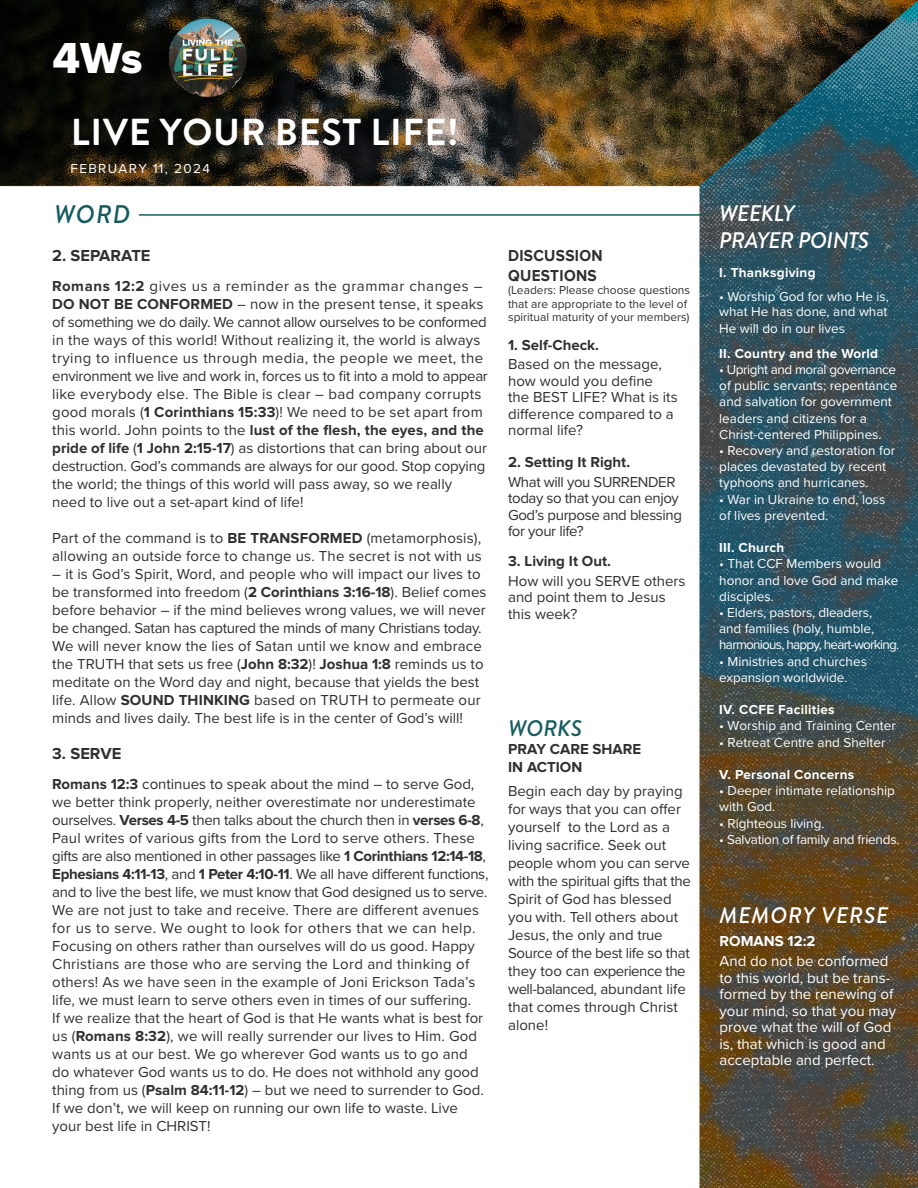
<style>
.page{position:relative;width:918px;height:1188px;background:#fff}
.page>*{position:absolute;margin:0;border:0;box-sizing:border-box;transform-origin:0 0}
.t1{font:45px "Proxima Nova Extrabld";color:#fff}
.t2{font:700 37.5px "Brandon Grotesque";letter-spacing:.02em;color:#fff}
.t3{font:italic 500 25.5px "Brandon Grotesque";color:#145c5e}
.t4{font:italic 500 22.5px/27px "Brandon Grotesque";letter-spacing:-.02em;color:#fff}
.t5{font:italic 500 22.5px "Brandon Grotesque";letter-spacing:.04em;color:#fff}
.t6{font:italic 500 22.5px "Brandon Grotesque";color:#145c5e}
.t7{font:700 16.5px "Proxima Nova";letter-spacing:.02em;color:#303030;scale:.93 1}
.t8{font:700 16.5px "Proxima Nova";color:#303030}
.t9{font:700 16.5px "Proxima Nova";letter-spacing:.02em;color:#303030}
.t10{font:15px/18px "Proxima Nova";color:#303030}
.t11{font:15px "Proxima Nova";letter-spacing:-.02em;color:#303030}
.t12{font:15px/16.5px "Proxima Nova";letter-spacing:-.025em;color:#303030}
.t13{font:15px/16.5px "Proxima Nova";color:#fff}
.t14{font:700 15px "Proxima Nova";color:#303030}
.t15{font:15px "Proxima Nova";letter-spacing:.04em;color:#303030}
.t16{font:700 15px "Proxima Nova";color:#fff}
.t17{font:13.5px/16.2px "Proxima Nova";color:#fff}
.t18{font:700 13.5px "Proxima Nova";letter-spacing:.02em;color:#fff}
.t19{font:13.5px "Proxima Nova";letter-spacing:.1em;color:#fff}
.t20{font:12px/13.5px "Proxima Nova";color:#303030}
.s1{font-weight:700}
</style>
<div class="page">
<img style="left:0;top:0;width:918px;height:1188px">
<hr style="left:139px;top:214px;width:561px;height:2px;background:#155c5f">
<h1 class="t1" style="left:52px;top:32px;width:92px">4Ws</h1>
<p class="t2" style="left:71px;top:106px;width:390px">LIVE YOUR BEST LIFE!</p>
<p class="t19" style="left:71px;top:159px;width:141px">FEBRUARY 11, 2024</p>
<h3 class="t3" style="left:54px;top:196px;width:78px">WORD</h3>
<h3 class="t4" style="left:719px;top:200px;width:152px">WEEKLY<br>PRAYER POINTS</h3>
<p class="t7" style="left:508px;top:248px;width:103px">DISCUSSION</p>
<p class="t7" style="left:508px;top:268px;width:97px">QUESTIONS</p>
<p class="t20" style="left:508px;top:283px;width:184px">(Leaders: Please choose questions that are appropriate to the level of spiritual maturity of your members)</p>
<p class="t14" style="left:508px;top:338px;width:93px">1. Self-Check.</p>
<p class="t10" style="left:508px;top:355px;width:171px;line-height:16.5px">Based on the message, how would you define the BEST LIFE? What is its difference compared to a normal life?</p>
<p class="t14" style="left:508px;top:455px;width:124px">2. Setting It Right.</p>
<p class="t12" style="left:508px;top:473px;width:175px">What will you SURRENDER today so that you can enjoy<br>God’s purpose and blessing for your life?</p>
<p class="t14" style="left:508px;top:554px;width:104px">3. Living It Out.</p>
<p class="t10" style="left:508px;top:572px;width:179px;line-height:16.5px">How will you SERVE others and point them to Jesus this week?</p>
<p class="t8" style="left:52px;top:248px;width:100px">2. SEPARATE</p>
<p class="t15" style="left:52px;top:275px;width:432px"><span class="s1">Romans 12:2</span> gives us a reminder as the grammar changes –</p>
<p class="t12" style="left:52px;top:294px;width:436px;line-height:18px"><span class="s1">DO NOT BE CONFORMED</span> – now in the present tense, it speaks of something we do daily. We cannot allow ourselves to be conformed</p>
<p class="t10" style="left:52px;top:330px;width:432px">in the ways of this world! Without realizing it, the world is always trying to influence us through media, the people we meet, the</p>
<p class="t11" style="left:52px;top:365px;width:437px">environment we live and work in, forces us to fit into a mold to appear</p>
<p class="t10" style="left:52px;top:384px;width:436px">like everybody else. The Bible is clear – bad company corrupts good morals (<span class="s1">1 Corinthians 15:33</span>)! We need to be set apart from this world. John points to the <span class="s1">lust of the flesh, the eyes, and the pride of life</span> (<span class="s1">1 John 2:15-17</span>) as distortions that can bring about our</p>
<p class="t10" style="left:52px;top:456px;width:435px">destruction. God’s commands are always for our good. Stop copying</p>
<p class="t10" style="left:52px;top:474px;width:401px">the world; the things of this world will pass away, so we really need to live out a set-apart kind of life!</p>
<p class="t10" style="left:52px;top:528px;width:431px">Part of the command is to <span class="s1">BE TRANSFORMED</span> (metamorphosis), allowing an outside force to change us. The secret is not with us</p>
<p class="t10" style="left:52px;top:564px;width:436px">– it is God’s Spirit, Word, and people who will impact our lives to be transformed into freedom (<span class="s1">2 Corinthians 3:16-18</span>). Belief comes before behavior – if the mind believes wrong values, we will never be changed. Satan has captured the minds of many Christians today.</p>
<p class="t10" style="left:52px;top:636px;width:433px">We will never know the lies of Satan until we know and embrace the TRUTH that sets us free (<span class="s1">John 8:32</span>)! <span class="s1">Joshua 1:8</span> reminds us to meditate on the Word day and night, because that yields the best life. Allow <span class="s1">SOUND THINKING</span> based on TRUTH to permeate our minds and lives daily. The best life is in the center of God’s will!</p>
<p class="t9" style="left:52px;top:746px;width:71px">3. SERVE</p>
<p class="t10" style="left:52px;top:774px;width:433px"><span class="s1">Romans 12:3</span> continues to speak about the mind – to serve God, we better think properly, neither overestimate nor underestimate ourselves. <span class="s1">Verses 4-5</span> then talks about the church then in <span class="s1">verses 6-8</span>,</p>
<p class="t10" style="left:52px;top:828px;width:435px">Paul writes of various gifts from the Lord to serve others. These gifts are also mentioned in other passages like <span class="s1">1 Corinthians 12:14-18</span>,</p>
<p class="t11" style="left:52px;top:863px;width:438px"><span class="s1">Ephesians 4:11-13</span>, and <span class="s1">1 Peter 4:10-11</span>. We all have different functions,</p>
<p class="t11" style="left:52px;top:881px;width:436px">and to live the best life, we must know that God designed us to serve.</p>
<p class="t10" style="left:52px;top:900px;width:428px">We are not just to take and receive. There are different avenues for us to serve. We ought to look for others that we can help.</p>
<p class="t10" style="left:52px;top:936px;width:424px">Focusing on others rather than ourselves will do us good. Happy</p>
<p class="t10" style="left:52px;top:954px;width:425px">Christians are those who are serving the Lord and thinking of others! As we have seen in the example of Joni Erickson Tada’s life, we must learn to serve others even in times of our suffering.</p>
<p class="t10" style="left:52px;top:1008px;width:433px">If we realize that the heart of God is that He wants what is best for us (<span class="s1">Romans 8:32</span>), we will really surrender our lives to Him. God wants us at our best. We go wherever God wants us to go and do whatever God wants us to do. He does not withhold any good thing from us (<span class="s1">Psalm 84:11-12</span>) – but we need to surrender to God.<br>If we don’t, we will keep on running our own life to waste. Live your best life in CHRIST!</p>
<p class="t18" style="left:719px;top:267px;width:98px">I. Thanksgiving</p>
<p class="t17" style="left:719px;top:289px;width:171px;line-height:15.6px;text-align:justify">• Worship God for who He is, what He has done, and what He will do in our lives</p>
<p class="t18" style="left:719px;top:347px;width:160px">II. Country and the World</p>
<p class="t17" style="left:719px;top:361px;width:180px">• Upright and moral governance of public servants; repentance and salvation for government leaders and citizens for a<br>Christ-centered Philippines.</p>
<p class="t17" style="left:719px;top:442px;width:177px">• Recovery and restoration for places devastated by recent typhoons and hurricanes.</p>
<p class="t17" style="left:719px;top:490px;width:168px">• War in Ukraine to end, loss of lives prevented.</p>
<p class="t18" style="left:719px;top:542px;width:67px">III. Church</p>
<p class="t17" style="left:719px;top:555px;width:181px">• That CCF Members would honor and love God and make disciples.</p>
<p class="t17" style="left:719px;top:604px;width:181px">• Elders, pastors, dleaders,<br>and families (holy, humble, harmonious, happy, heart-working.</p>
<p class="t17" style="left:719px;top:652px;width:149px">• Ministries and churches expansion worldwide.</p>
<p class="t18" style="left:719px;top:704px;width:117px">IV. CCFE Facilities</p>
<p class="t17" style="left:719px;top:717px;width:178px">• Worship and Training Center</p>
<p class="t17" style="left:719px;top:734px;width:168px">• Retreat Centre and Shelter</p>
<p class="t18" style="left:719px;top:768px;width:137px">V. Personal Concerns</p>
<p class="t17" style="left:719px;top:782px;width:177px">• Deeper intimate relationship with God.</p>
<p class="t17" style="left:719px;top:814px;width:107px">• Righteous living.</p>
<p class="t17" style="left:719px;top:831px;width:182px">• Salvation of family and friends.</p>
<p class="t6" style="left:508px;top:713px;width:75px">WORKS</p>
<p class="t14" style="left:508px;top:742px;width:135px">PRAY CARE SHARE</p>
<p class="t14" style="left:508px;top:760px;width:76px">IN ACTION</p>
<p class="t10" style="left:508px;top:781px;width:176px">Begin each day by praying</p>
<p class="t10" style="left:508px;top:799px;width:183px">for ways that you can offer yourself to the Lord as a living sacrifice. Seek out people whom you can serve</p>
<p class="t11" style="left:508px;top:869px;width:184px">with the spiritual gifts that the</p>
<p class="t10" style="left:508px;top:889px;width:183px">Spirit of God has blessed you with. Tell others about<br>Jesus, the only and true<br>Source of the best life so that</p>
<p class="t10" style="left:508px;top:961px;width:179px">they too can experience the well-balanced, abundant life that comes through Christ alone!</p>
<p class="t5" style="left:720px;top:900px;width:171px">MEMORY VERSE</p>
<p class="t16" style="left:720px;top:935px;width:97px">ROMANS 12:2</p>
<p class="t13" style="left:720px;top:952px;width:178px">And do not be conformed to this world, but be trans&shy;formed by the renewing of your mind, so that you may prove what the will of God is, that which is good and acceptable and perfect.</p>
</div>
